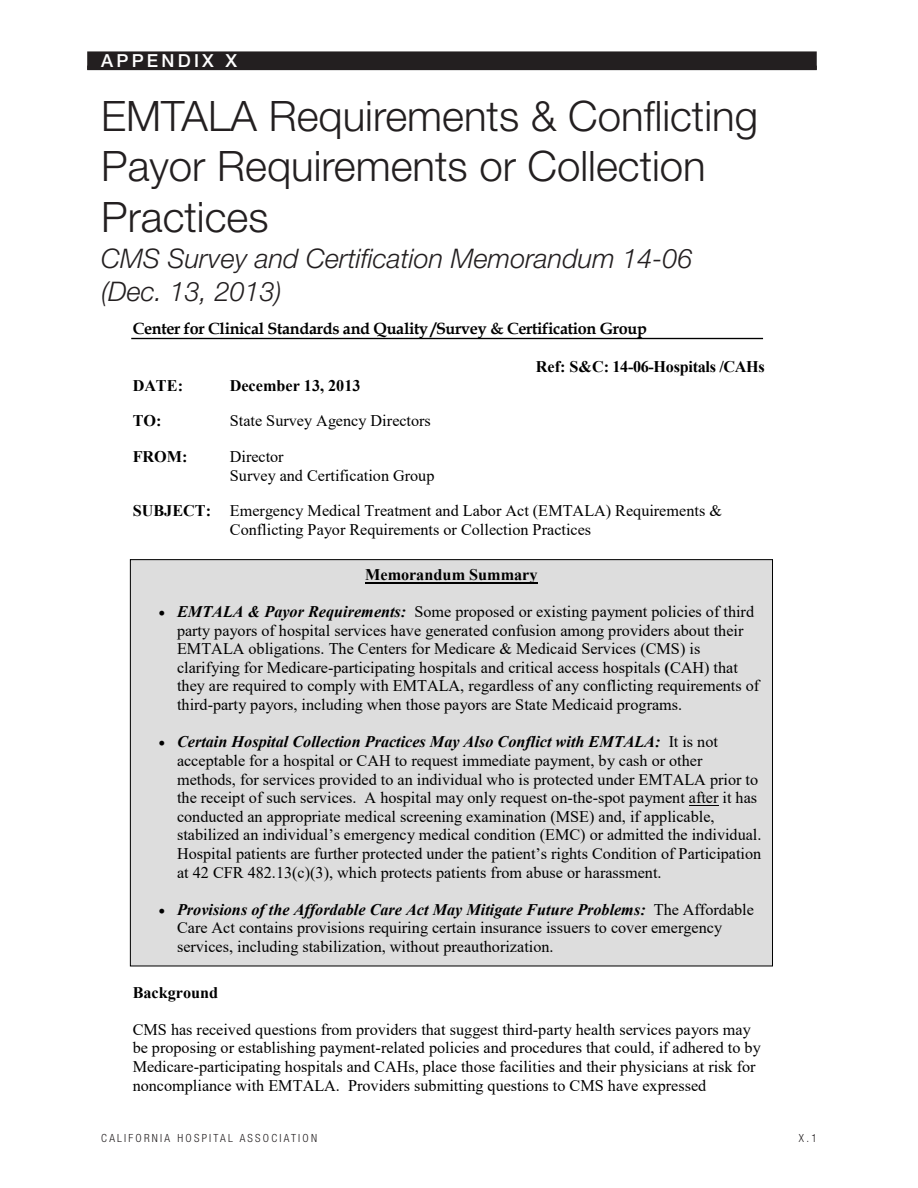
<style>
.page{position:relative;width:918px;height:1188px;background:#fff}
.page>*{position:absolute;margin:0;border:0;box-sizing:border-box;transform-origin:0 0}
.t1{font:300 42px/50.4px "Helvetica Neue LT Pro";color:#231f20}
.t2{font:italic 300 27px/32.4px "Helvetica Neue LT Pro";color:#231f20}
.t3{font:500 18px "Helvetica Neue LT Pro";letter-spacing:.18em;color:#fff}
.t4{font:16.2px/18.6px "Times New Roman";color:#000}
.t5{font:700 16.2px "Book Antiqua";letter-spacing:-.02em;color:#000}
.t6{font:700 16.2px "Times New Roman";color:#000}
.t7{font:700 16.2px "Times New Roman";letter-spacing:-.02em;color:#000}
.t8{font:12.15px "Book Antiqua";color:#000}
.Footer_Title_Page_FR{font:300 condensed 11.25px "Helvetica Neue LT Pro";letter-spacing:.2em;color:#231f20}
.s1{font-weight:700}
.s2{font-weight:700;font-style:italic}
</style>
<div class="page">
<div style="left:87px;top:51px;width:730px;height:19px;background:#231f20"></div>
<div style="left:130px;top:560px;width:643px;height:406px;background:#ddd"></div>
<hr style="left:365px;top:582px;width:173px;height:1px;background:#000">
<svg style="left:689px;top:805px;width:29px;height:1px"></svg>
<hr style="left:131px;top:338px;width:632px;height:1px;background:#000">
<p class="t3" style="left:101px;top:50px;width:137px">APPENDIX X</p>
<h1 class="t1" style="left:101px;top:90px;width:658px">EMTALA Requirements &amp; Conflicting<br>Payor Requirements or Collection<br>Practices</h1>
<h2 class="t2" style="left:101px;top:242px;width:593px">CMS Survey and Certification Memorandum 14-06 (Dec. 13, 2013)</h2>
<p class="t8" style="left:133px;top:250px;width:228px">Centers for Medicare &amp; Medicaid Services</p>
<p class="t8" style="left:133px;top:282px;width:181px">Baltimore, Maryland 21244-1850</p>
<p class="t5" style="left:133px;top:318px;width:516px">Center for Clinical Standards and Quality /Survey &amp; Certification Group</p>
<p class="t7" style="left:536px;top:355px;width:231px">Ref: S&amp;C: 14-06-Hospitals /CAHs</p>
<p class="t6" style="left:133px;top:374px;width:52px">DATE:</p>
<p class="t6" style="left:230px;top:374px;width:132px">December 13, 2013</p>
<p class="t6" style="left:133px;top:409px;width:30px">TO:</p>
<p class="t4" style="left:230px;top:411px;width:203px">State Survey Agency Directors</p>
<p class="t6" style="left:133px;top:445px;width:56px">FROM:</p>
<p class="t4" style="left:230px;top:447px;width:206px">Director<br>Survey and Certification Group</p>
<p class="t4" style="left:230px;top:501px;width:494px;text-indent:-97px"><span class="s1">SUBJECT:</span> Emergency Medical Treatment and Labor Act (EMTALA) Requirements &amp;<br>Conflicting Payor Requirements or Collection Practices</p>
<p class="t6" style="left:365px;top:563px;width:174px">Memorandum Summary</p>
<p class="t4" style="left:177px;top:602px;width:584px;text-indent:-18px">• <span class="s2">EMTALA &amp; Payor Requirements:</span> Some proposed or existing payment policies of third party payors of hospital services have generated confusion among providers about their EMTALA obligations. The Centers for Medicare &amp; Medicaid Services (CMS) is clarifying for Medicare-participating hospitals and critical access hospitals <span class="s1">(</span>CAH) that they are required to comply with EMTALA, regardless of any conflicting requirements of third-party payors, including when those payors are State Medicaid programs.</p>
<p class="t4" style="left:177px;top:732px;width:586px;text-indent:-18px">• <span class="s2">Certain Hospital Collection Practices May Also Conflict with EMTALA:</span> It is not acceptable for a hospital or CAH to request immediate payment, by cash or other methods, for services provided to an individual who is protected under EMTALA prior to the receipt of such services. A hospital may only request on-the-spot payment after it has conducted an appropriate medical screening examination (MSE) and, if applicable, stabilized an individual’s emergency medical condition (EMC) or admitted the individual.<br>Hospital patients are further protected under the patient’s rights Condition of Participation at 42 CFR 482.13(c)(3), which protects patients from abuse or harassment.</p>
<p class="t4" style="left:177px;top:900px;width:578px;text-indent:-18px">• <span class="s2">Provisions of the Affordable Care Act May Mitigate Future Problems:</span> The Affordable<br>Care Act contains provisions requiring certain insurance issuers to cover emergency services, including stabilization, without preauthorization.</p>
<p class="t6" style="left:133px;top:981px;width:87px">Background</p>
<p class="t4" style="left:133px;top:1019px;width:630px">CMS has received questions from providers that suggest third-party health services payors may be proposing or establishing payment-related policies and procedures that could, if adhered to by Medicare-participating hospitals and CAHs, place those facilities and their physicians at risk for noncompliance with EMTALA. Providers submitting questions to CMS have expressed</p>
<p class="Footer_Title_Page_FR" style="left:101px;top:1132px;width:217px">CALIFORNIA HOSPITAL ASSOCIATION</p>
<p class="Footer_Title_Page_FR" style="left:799px;top:1132px;width:19px">X.1</p>
</div>
